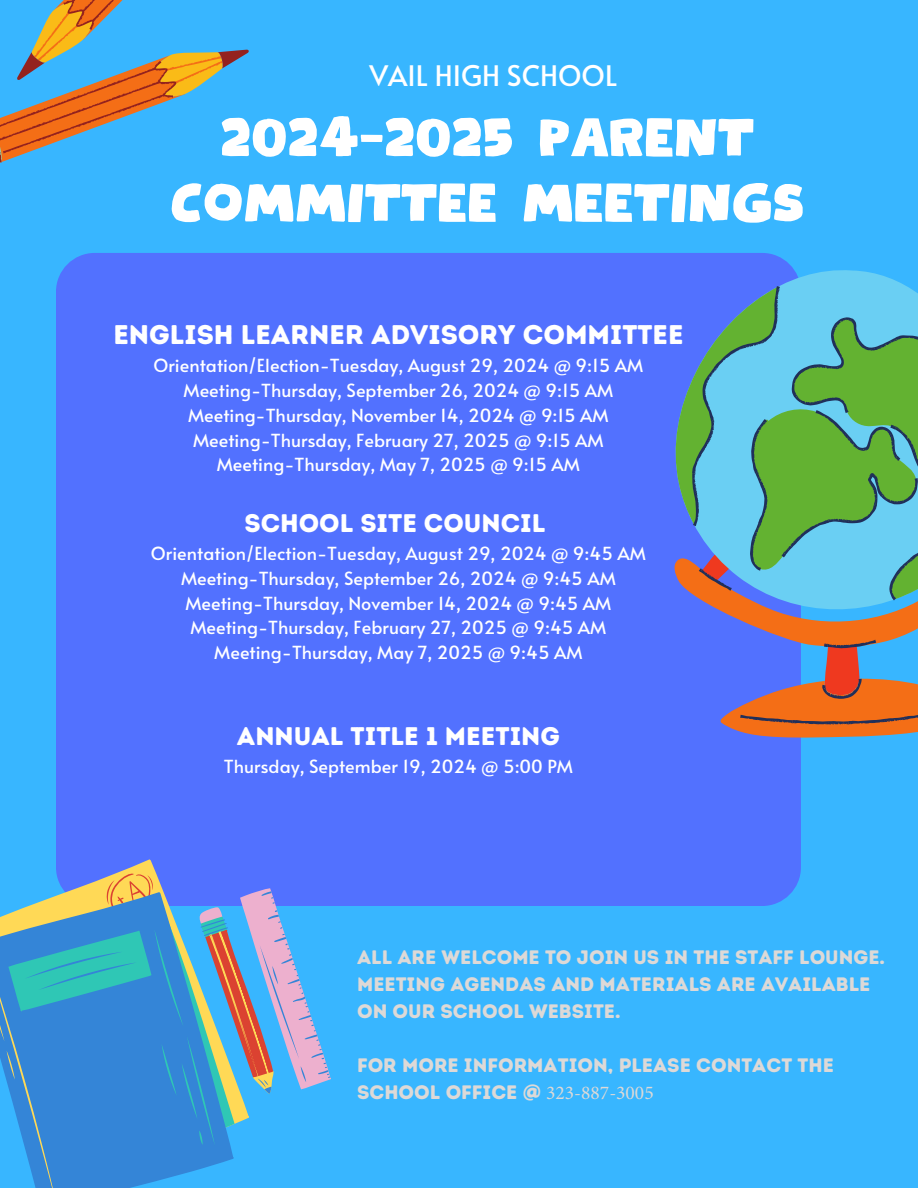
<style>
.page{position:relative;width:918px;height:1188px;background:#38b6ff}
.page>*{position:absolute;margin:0;border:0;box-sizing:border-box;transform-origin:0 0}
.t1{font:54.75px/65.2px "Kapsalon";color:#fff;text-align:center}
.t2{font:28.2px "Alata";color:#fff}
.t3{font:27px "Intro Rust Base";color:#fff}
.t4{font:25.5px "Intro Rust Base";color:#fff}
.t5{font:19.5px/27px "Intro Rust Base";color:#ddd9d7}
.t6{font:18px "Alata";color:#fff}
.s1{font-family:"Minion Pro"}
</style>
<div class="page">
<div style="left:56px;top:253px;width:745px;height:653px;background:#5271ff;border-radius:39px"></div>
<svg style="left:24px;top:873px;width:307px;height:221px"></svg>
<svg style="left:0;top:931px;width:269px;height:257px;fill:#3485d7"></svg>
<svg style="left:0;top:0;width:249px;height:163px"></svg>
<svg style="left:675px;top:266px;width:243px;height:472px"></svg>
<svg style="left:692px;top:286px;width:226px;height:439px"></svg>
<p class="t2" style="left:369px;top:55px;width:249px">VAIL HIGH SCHOOL</p>
<p class="t1" style="left:170px;top:107px;width:636px">2024-2025 PARENT<br>COMMITTEE MEETINGS</p>
<p class="t3" style="left:113px;top:319px;width:572px">ENGLISH LEARNER ADVISORY COMMITTEE</p>
<h2 class="t6" style="left:154px;top:353px;width:491px">Orientation/Election-Tuesday, August 29, 2024 @ 9:15 AM</h2>
<h1 class="t6" style="left:184px;top:377px;width:431px">Meeting-Thursday, September 26, 2024 @ 9:15 AM</h1>
<p class="t6" style="left:188px;top:402px;width:422px">Meeting-Thursday, November 14, 2024 @ 9:15 AM</p>
<p class="t6" style="left:193px;top:427px;width:412px">Meeting-Thursday, February 27, 2025 @ 9:15 AM</p>
<p class="t6" style="left:217px;top:452px;width:365px">Meeting-Thursday, May 7, 2025 @ 9:15 AM</p>
<p class="t4" style="left:245px;top:508px;width:302px">SCHOOL SITE COUNCIL</p>
<p class="t6" style="left:151px;top:540px;width:496px">Orientation/Election-Tuesday, August 29, 2024 @ 9:45 AM</p>
<p class="t6" style="left:181px;top:565px;width:436px">Meeting-Thursday, September 26, 2024 @ 9:45 AM</p>
<p class="t6" style="left:186px;top:590px;width:427px">Meeting-Thursday, November 14, 2024 @ 9:45 AM</p>
<p class="t6" style="left:191px;top:615px;width:417px">Meeting-Thursday, February 27, 2025 @ 9:45 AM</p>
<p class="t6" style="left:214px;top:639px;width:370px">Meeting-Thursday, May 7, 2025 @ 9:45 AM</p>
<p class="t4" style="left:237px;top:720px;width:325px">ANNUAL TITLE 1 MEETING</p>
<p class="t6" style="left:224px;top:753px;width:351px">Thursday, September 19, 2024 @ 5:00 PM</p>
<p class="t5" style="left:357px;top:943px;width:530px">ALL ARE WELCOME TO JOIN US IN THE STAFF LOUNGE.<br>MEETING AGENDAS AND MATERIALS ARE AVAILABLE<br>ON OUR SCHOOL WEBSITE.</p>
<p class="t5" style="left:357px;top:1051px;width:478px">FOR MORE INFORMATION, PLEASE CONTACT THE<br>SCHOOL OFFICE @ <span class="s1">323-887-3005</span></p>
</div>
